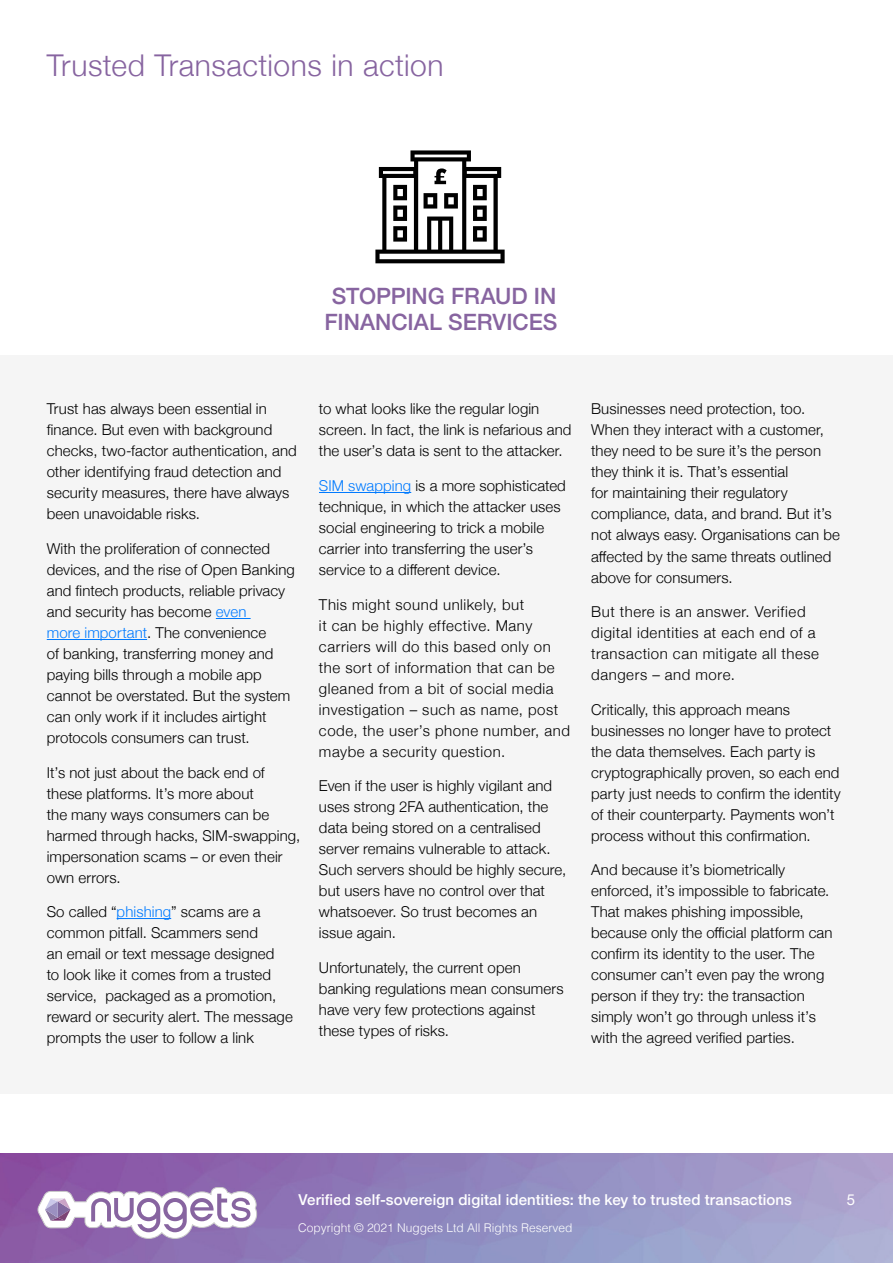
<style>
.page{position:relative;width:893px;height:1263px;background:#fff}
.page>*{position:absolute;margin:0;border:0;box-sizing:border-box;transform-origin:0 0}
.Body1{font:300 30px "Helvetica Neue";letter-spacing:.015em;color:#8764a0}
.Header2{font:500 22.5px/25.5px "Helvetica Neue";color:#8764a0;text-align:center}
.Body1-2{font:300 15px/21px "Helvetica Neue";letter-spacing:.01em;color:#000}
.Body1-3{font:300 15px/21px "Helvetica Neue";letter-spacing:.04em;color:#000}
.t1{font:500 15px "Helvetica Neue";letter-spacing:.01em;color:#fff}
.t2{font:15px "Helvetica Neue";color:#fff}
.t3{font:300 12px "Helvetica";color:#fff}
.s1{color:#007aff}
</style>
<div class="page">
<img style="left:0;top:1154px;width:893px;height:109px">
<svg style="left:37px;top:1187px;width:220px;height:52px"></svg>
<div style="left:0;top:355px;width:893px;height:738px;background:#f5f5f5"></div>
<hr style="left:216px;top:618px;width:35px;height:1px;background:#007aff">
<hr style="left:47px;top:639px;width:100px;height:1px;background:#007aff">
<hr style="left:117px;top:918px;width:54px;height:1px;background:#007aff">
<hr style="left:319px;top:492px;width:92px;height:1px;background:#007aff">
<svg style="left:375px;top:150px;width:130px;height:113px"></svg>
<p class="Body1" style="left:47px;top:41px;width:398px">Trusted Transactions in action</p>
<p class="Header2" style="left:324px;top:282px;width:234px">STOPPING FRAUD IN<br>FINANCIAL SERVICES</p>
<p class="Body1-2" style="left:47px;top:397px;width:251px">Trust has always been essential in finance. But even with background checks, two-factor authentication, and other identifying fraud detection and security measures, there have always been unavoidable risks.</p>
<p class="Body1-2" style="left:47px;top:537px;width:250px">With the proliferation of connected devices, and the rise of Open Banking and fintech products, reliable privacy and security has become <span class="s1">even<br>more important</span>. The convenience<br>of banking, transferring money and paying bills through a mobile app cannot be overstated. But the system can only work if it includes airtight protocols consumers can trust.</p>
<p class="Body1-2" style="left:47px;top:760px;width:255px">It’s not just about the back end of these platforms. It’s more about<br>the many ways consumers can be harmed through hacks, SIM-swapping, impersonation scams – or even their own errors.</p>
<p class="Body1-2" style="left:47px;top:900px;width:248px">So called “<span class="s1">phishing</span>” scams are a common pitfall. Scammers send<br>an email or text message designed<br>to look like it comes from a trusted service, packaged as a promotion, reward or security alert. The message prompts the user to follow a link</p>
<p class="Body1-2" style="left:319px;top:397px;width:254px">to what looks like the regular login screen. In fact, the link is nefarious and the user’s data is sent to the attacker.</p>
<p class="Body1-2" style="left:319px;top:474px;width:248px"><span class="s1">SIM swapping</span> is a more sophisticated technique, in which the attacker uses social engineering to trick a mobile carrier into transferring the user’s service to a different device.</p>
<p class="Body1-3" style="left:319px;top:592px;width:253px">This might sound unlikely, but<br>it can be highly effective. Many carriers will do this based only on the sort of information that can be gleaned from a bit of social media investigation – such as name, post code, the user’s phone number, and maybe a security question.</p>
<p class="Body1-2" style="left:319px;top:774px;width:249px">Even if the user is highly vigilant and uses strong 2FA authentication, the data being stored on a centralised server remains vulnerable to attack.<br>Such servers should be highly secure, but users have no control over that whatsoever. So trust becomes an issue again.</p>
<p class="Body1-2" style="left:319px;top:955px;width:246px">Unfortunately, the current open banking regulations mean consumers have very few protections against these types of risks.</p>
<p class="Body1-2" style="left:591px;top:397px;width:250px">Businesses need protection, too.<br>When they interact with a customer, they need to be sure it’s the person they think it is. That’s essential<br>for maintaining their regulatory compliance, data, and brand. But it’s not always easy. Organisations can be affected by the same threats outlined above for consumers.</p>
<p class="Body1-3" style="left:591px;top:600px;width:229px">But there is an answer. Verified digital identities at each end of a transaction can mitigate all these dangers – and more.</p>
<p class="Body1-2" style="left:591px;top:697px;width:251px">Critically, this approach means businesses no longer have to protect the data themselves. Each party is cryptographically proven, so each end party just needs to confirm the identity of their counterparty. Payments won’t process without this confirmation.</p>
<p class="Body1-2" style="left:591px;top:858px;width:243px">And because it’s biometrically enforced, it’s impossible to fabricate.<br>That makes phishing impossible, because only the official platform can confirm its identity to the user. The consumer can’t even pay the wrong person if they try: the transaction simply won’t go through unless it’s with the agreed verified parties.</p>
<p class="t1" style="left:298px;top:1187px;width:495px">Verified self-sovereign digital identities: the key to trusted transactions</p>
<p class="t2" style="left:847px;top:1189px;width:10px">5</p>
<p class="t3" style="left:298px;top:1217px;width:276px">Copyright © 2021 Nuggets Ltd All Rights Reserved</p>
</div>
